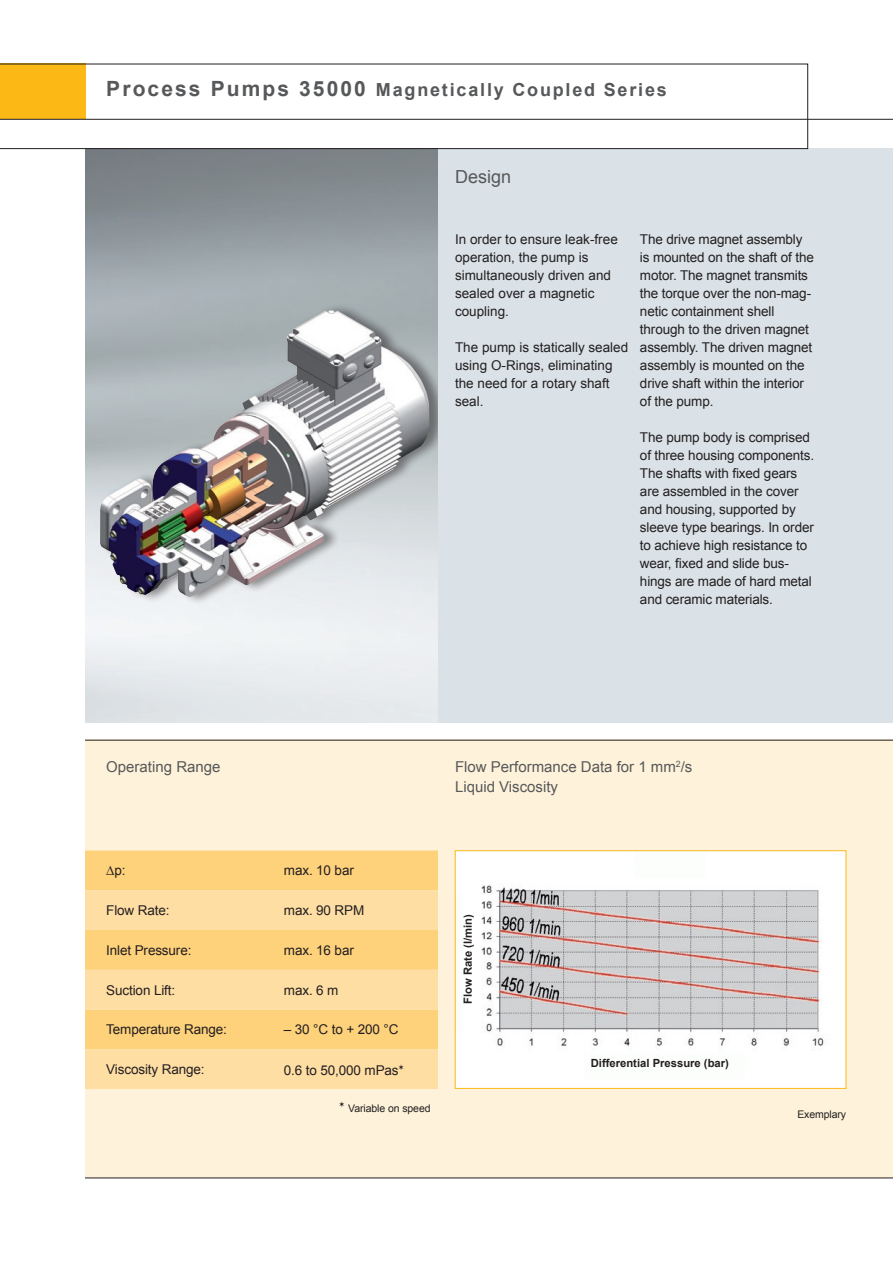
<style>
.page{position:relative;width:893px;height:1263px;background:#fff}
.page>*{position:absolute;margin:0;border:0;box-sizing:border-box;transform-origin:0 0}
.t1{font:700 18px "Arial";letter-spacing:.1em;color:#57585a}
.t2{font:18px "Arial";color:#57585a}
.t3{font:15px/19.5px "Arial";color:#57585a}
.t4{font:13.5px/18px "Arial";letter-spacing:-.01em;color:#231f20}
.t5{font:700 11.25px "Arial";color:#231f20}
.t6{font:10.5px "Arial";letter-spacing:-.01em;color:#231f20}
.s1{font-size:21px}
</style>
<div class="page">
<div style="left:85px;top:740px;width:808px;height:438px;background:#fef3da"></div>
<div style="left:438px;top:149px;width:455px;height:574px;background:#dae2e7"></div>
<hr style="left:85px;top:740px;width:808px;height:1px;background:#231f20">
<div style="left:85px;top:850px;width:353px;height:40px;background:#fed17b"></div>
<svg style="left:85px;top:890px;width:353px;height:199px;background:#fed893"></svg>
<svg style="left:0;top:64px;width:808px;height:85px"></svg>
<hr style="left:0;top:119px;width:893px;height:1px;background:#231f20">
<div style="left:100px;top:301px;width:338px;height:303px;background:#231f20;opacity:.5"></div>
<img style="left:100px;top:310px;width:329px;height:287px">
<div style="left:455px;top:851px;width:391px;height:237px;background:#fff"></div>
<img style="left:481px;top:884px;width:343px;height:162px">
<div style="left:455px;top:850px;width:391px;height:239px;border:1px solid #fcb814"></div>
<hr style="left:85px;top:1178px;width:808px;height:1px;background:#231f20">
<h1 class="t1" style="left:106px;top:78px;width:562px"><span class="s1">Process Pumps 35000</span> Magnetically Coupled Series</h1>
<h1 class="t2" style="left:455px;top:165px;width:58px">Design</h1>
<p class="t4" style="left:455px;top:230px;width:164px">In order to ensure leak-free operation, the pump is simultaneously driven and sealed over a magnetic coupling.</p>
<p class="t4" style="left:455px;top:338px;width:175px">The pump is statically sealed using O-Rings, eliminating the need for a rotary shaft seal.</p>
<p class="t4" style="left:640px;top:230px;width:175px">The drive magnet assembly is mounted on the shaft of the motor. The magnet transmits the torque over the non-mag&shy;netic containment shell through to the driven magnet assembly. The driven magnet assembly is mounted on the drive shaft within the interior of the pump.</p>
<p class="t4" style="left:640px;top:428px;width:176px">The pump body is comprised of three housing components.<br>The shafts with fixed gears are assembled in the cover and housing, supported by sleeve type bearings. In order to achieve high resistance to wear, fixed and slide bus&shy;hings are made of hard metal and ceramic materials.</p>
<p class="t3" style="left:106px;top:757px;width:116px">Operating Range</p>
<p class="t3" style="left:455px;top:757px;width:239px">Flow Performance Data for 1 mm<sup>2</sup>/s<br>Liquid Viscosity</p>
<p class="t4" style="left:106px;top:862px;width:21px">∆p:</p>
<p class="t4" style="left:284px;top:862px;width:71px">max. 10 bar</p>
<p class="t4" style="left:106px;top:901px;width:65px">Flow Rate:</p>
<p class="t4" style="left:284px;top:901px;width:82px">max. 90 RPM</p>
<p class="t4" style="left:106px;top:941px;width:87px">Inlet Pressure:</p>
<p class="t4" style="left:284px;top:941px;width:71px">max. 16 bar</p>
<p class="t4" style="left:106px;top:981px;width:70px">Suction Lift:</p>
<p class="t4" style="left:284px;top:981px;width:56px">max. 6 m</p>
<p class="t4" style="left:106px;top:1021px;width:122px">Temperature Range:</p>
<p class="t4" style="left:284px;top:1021px;width:116px">– 30 °C to + 200 °C</p>
<p class="t4" style="left:106px;top:1060px;width:100px">Viscosity Range:</p>
<p class="t4" style="left:284px;top:1061px;width:122px">0.6 to 50,000 mPas✶</p>
<p class="t6" style="left:339px;top:1101px;width:93px">✶ Variable on speed</p>
<p class="t5" style="left:460px;top:1004px;width:92px;rotate:-90deg">Flow Rate (l/min)</p>
<p class="t5" style="left:591px;top:1056px;width:140px">Differential Pressure (bar)</p>
<p class="t6" style="left:797px;top:1107px;width:50px">Exemplary</p>
</div>
